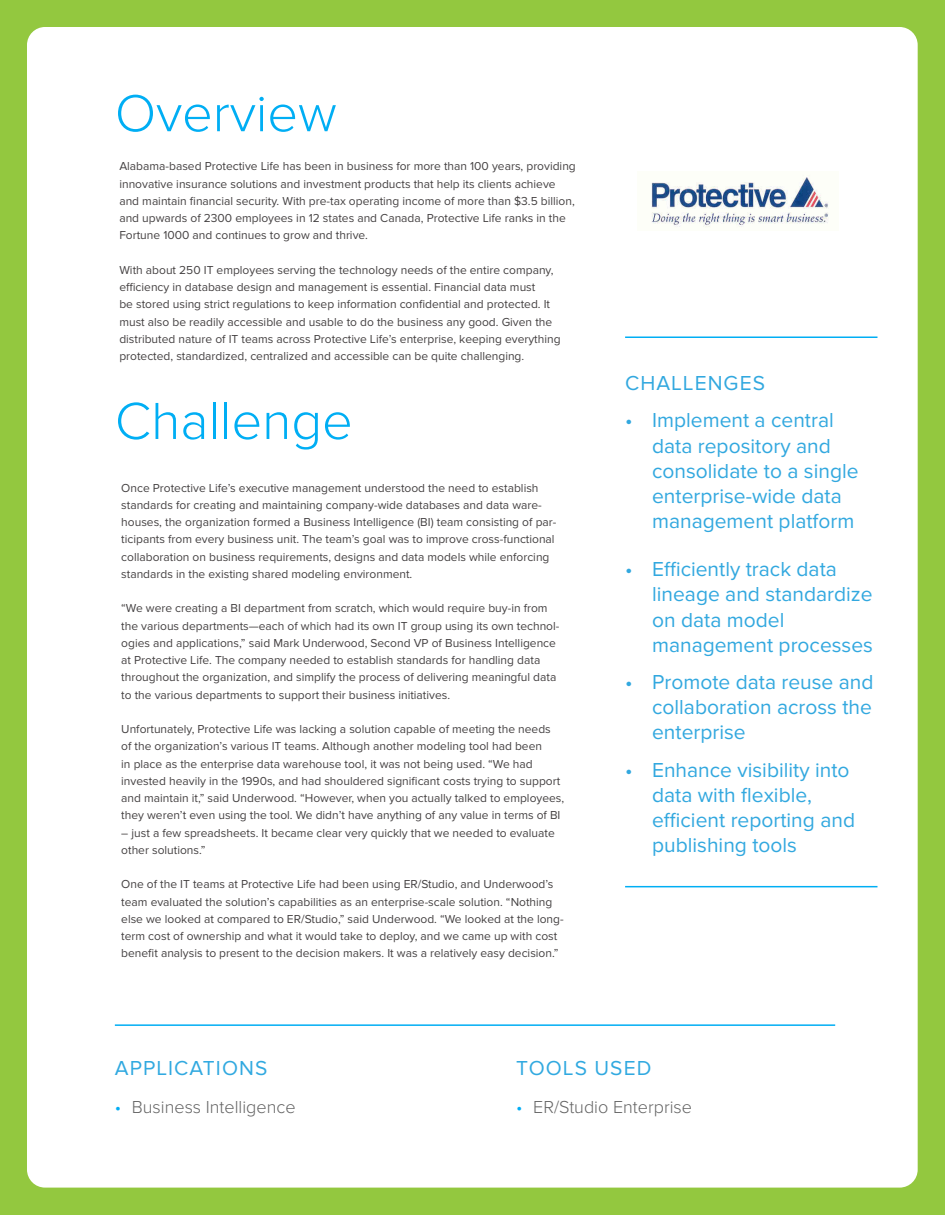
<style>
.page{position:relative;width:945px;height:1215px;background:#93c83f}
.page>*{position:absolute;margin:0;border:0;box-sizing:border-box;transform-origin:0 0}
.t1{font:300 54px "Proxima Nova";color:#00aef4}
.KeyHeads{font:21px/25.2px "Proxima Nova";color:#32a8df}
.KeyHeads-2{font:21px "Proxima Nova";letter-spacing:.05em;color:#31a9e0}
.KeyHeads-3{font:21px "Proxima Nova";letter-spacing:.05em;color:#32a8df}
.t2{font:300 18px "Proxima Nova";color:#646464}
.t3{font:12px/17.2px "Proxima Nova";color:#231f20}
.s1{color:#00adf5}
</style>
<div class="page">
<div style="left:27px;top:27px;width:891px;height:1161px;background:#fff;border-radius:18px"></div>
<hr style="left:115px;top:1024px;width:720px;height:2px;background:#00aef4">
<hr style="left:625px;top:337px;width:253px;height:1px;background:#00aef4">
<hr style="left:625px;top:886px;width:253px;height:1px;background:#00aef4">
<img style="left:651px;top:175px;width:178px;height:53px">
<p class="t1" style="left:115px;top:82px;width:223px">Overview</p>
<p class="t3" style="left:119px;top:158px;width:458px">Alabama-based Protective Life has been in business for more than 100 years, providing innovative insurance solutions and investment products that help its clients achieve and maintain financial security. With pre-tax operating income of more than $3.5 billion, and upwards of 2300 employees in 12 states and Canada, Protective Life ranks in the Fortune 1000 and continues to grow and thrive.</p>
<p class="t3" style="left:119px;top:262px;width:443px">With about 250 IT employees serving the technology needs of the entire company, efficiency in database design and management is essential. Financial data must<br>be stored using strict regulations to keep information confidential and protected. It must also be readily accessible and usable to do the business any good. Given the distributed nature of IT teams across Protective Life’s enterprise, keeping everything protected, standardized, centralized and accessible can be quite challenging.</p>
<p class="t1" style="left:115px;top:390px;width:239px">Challenge</p>
<p class="t3" style="left:121px;top:479px;width:437px">Once Protective Life’s executive management understood the need to establish standards for creating and maintaining company-wide databases and data ware&shy;houses, the organization formed a Business Intelligence (BI) team consisting of par&shy;ticipants from every business unit. The team’s goal was to improve cross-functional collaboration on business requirements, designs and data models while enforcing standards in the existing shared modeling environment.</p>
<p class="t3" style="left:121px;top:600px;width:440px">“We were creating a BI department from scratch, which would require buy-in from the various departments—each of which had its own IT group using its own technol&shy;ogies and applications,” said Mark Underwood, Second VP of Business Intelligence at Protective Life. The company needed to establish standards for handling data throughout the organization, and simplify the process of delivering meaningful data to the various departments to support their business initiatives.</p>
<p class="t3" style="left:121px;top:721px;width:445px">Unfortunately, Protective Life was lacking a solution capable of meeting the needs<br>of the organization’s various IT teams. Although another modeling tool had been<br>in place as the enterprise data warehouse tool, it was not being used. “We had invested heavily in the 1990s, and had shouldered significant costs trying to support and maintain it,” said Underwood. “However, when you actually talked to employees, they weren’t even using the tool. We didn’t have anything of any value in terms of BI</p>
<p class="t3" style="left:121px;top:824px;width:435px">– just a few spreadsheets. It became clear very quickly that we needed to evaluate other solutions.”</p>
<p class="t3" style="left:121px;top:876px;width:444px">One of the IT teams at Protective Life had been using ER/Studio, and Underwood’s team evaluated the solution’s capabilities as an enterprise-scale solution. “Nothing else we looked at compared to ER/Studio,” said Underwood. “We looked at the long&shy;term cost of ownership and what it would take to deploy, and we came up with cost benefit analysis to present to the decision makers. It was a relatively easy decision.”</p>
<p class="KeyHeads-3" style="left:625px;top:371px;width:141px">CHALLENGES</p>
<p class="KeyHeads" style="left:652px;top:409px;width:208px;text-indent:-27px">• Implement a central data repository and consolidate to a single enterprise-wide data management platform</p>
<p class="KeyHeads" style="left:652px;top:557px;width:222px;text-indent:-27px">• Efficiently track data lineage and standardize on data model management processes</p>
<p class="KeyHeads" style="left:652px;top:670px;width:223px;text-align:justify;text-indent:-27px">• Promote data reuse and collaboration across the enterprise</p>
<p class="KeyHeads" style="left:652px;top:758px;width:204px;text-indent:-27px">• Enhance visibility into data with flexible, efficient reporting and publishing tools</p>
<p class="KeyHeads-2" style="left:115px;top:1056px;width:154px">APPLICATIONS</p>
<p class="t2" style="left:115px;top:1097px;width:182px"><span class="s1">•</span> Business Intelligence</p>
<p class="KeyHeads-2" style="left:516px;top:1056px;width:137px">TOOLS USED</p>
<p class="t2" style="left:516px;top:1097px;width:177px"><span class="s1">•</span> ER/Studio Enterprise</p>
</div>
